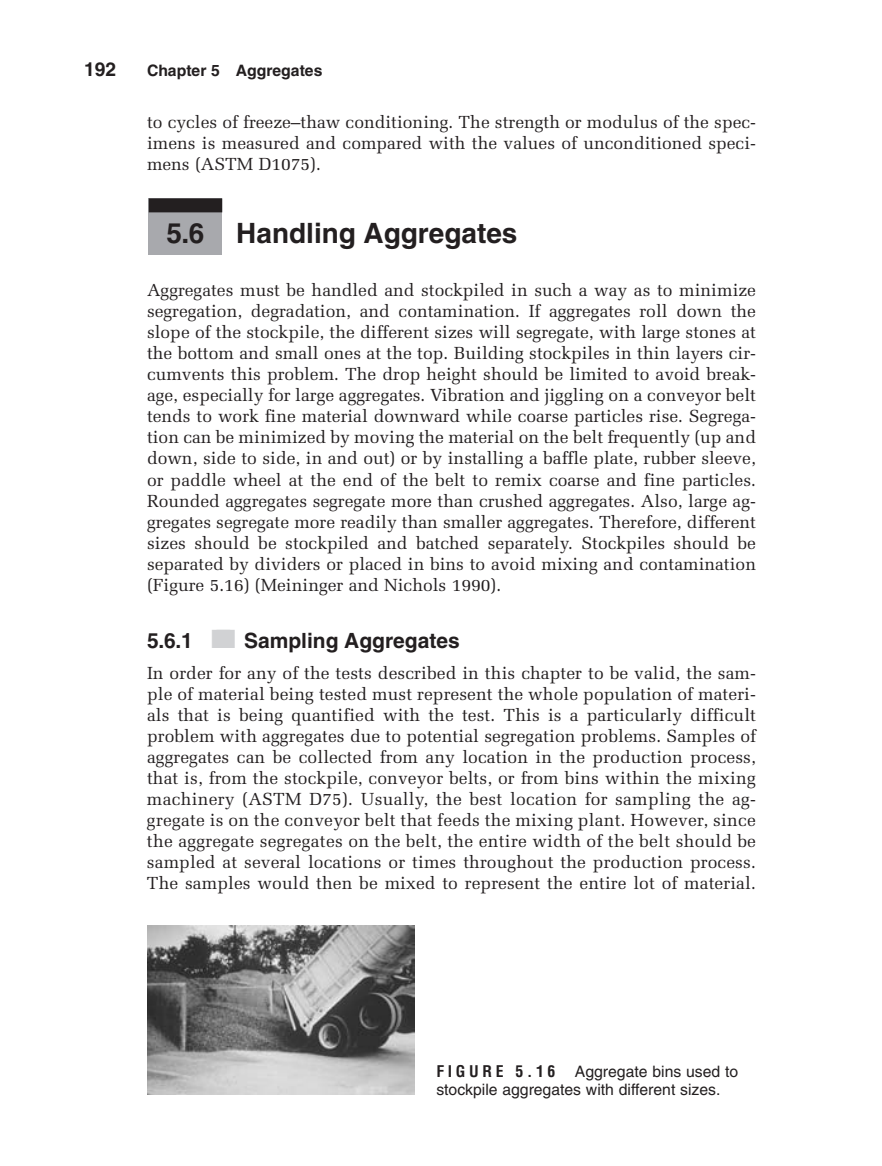
<style>
.page{position:relative;width:882px;height:1166px;background:#fff}
.page>*{position:absolute;margin:0;border:0;box-sizing:border-box;transform-origin:0 0}
.t1{font:700 28px "Helvetica";color:#231f20}
.t2{font:700 21px "Helvetica";color:#231f20}
.t3{font:700 19.25px "Helvetica";color:#231f20}
.t4{font:17.5px/21px "Melior";color:#231f20;text-align:justify}
.t5{font:15.75px/17.5px "Helvetica";color:#231f20}
.t6{font:700 15.75px "Helvetica";color:#231f20}
.s1{color:#d1d2d4}
.s2{font-weight:700;font-stretch:condensed}
</style>
<div class="page">
<svg style="left:147px;top:198px;width:268px;height:897px"></svg>
<p class="t3" style="left:84px;top:63px;width:34px">192</p>
<p class="t6" style="left:147px;top:65px;width:177px">Chapter 5 Aggregates</p>
<p class="t4" style="left:147px;top:113px;width:611px">to cycles of freeze–thaw conditioning. The strength or modulus of the spec&shy;imens is measured and compared with the values of unconditioned speci&shy;mens (ASTM D1075).</p>
<h1 class="t1" style="left:236px;top:223px;width:283px">Handling Aggregates</h1>
<p class="t4" style="left:147px;top:281px;width:611px">Aggregates must be handled and stockpiled in such a way as to minimize segregation, degradation, and contamination. If aggregates roll down the slope of the stockpile, the different sizes will segregate, with large stones at the bottom and small ones at the top. Building stockpiles in thin layers cir&shy;cumvents this problem. The drop height should be limited to avoid break&shy;age, especially for large aggregates. Vibration and jiggling on a conveyor belt tends to work fine material downward while coarse particles rise. Segrega&shy;tion can be minimized by moving the material on the belt frequently (up and down, side to side, in and out) or by installing a baffle plate, rubber sleeve, or paddle wheel at the end of the belt to remix coarse and fine particles.<br>Rounded aggregates segregate more than crushed aggregates. Also, large ag&shy;gregates segregate more readily than smaller aggregates. Therefore, different sizes should be stockpiled and batched separately. Stockpiles should be separated by dividers or placed in bins to avoid mixing and contamination (Figure 5.16) (Meininger and Nichols 1990).</p>
<p class="t2" style="left:147px;top:632px;width:314px">5.6.1 <span class="s1">■■</span> Sampling Aggregates</p>
<p class="t4" style="left:147px;top:664px;width:611px">In order for any of the tests described in this chapter to be valid, the sam&shy;ple of material being tested must represent the whole population of materi&shy;als that is being quantified with the test. This is a particularly difficult problem with aggregates due to potential segregation problems. Samples of aggregates can be collected from any location in the production process, that is, from the stockpile, conveyor belts, or from bins within the mixing machinery (ASTM D75). Usually, the best location for sampling the ag&shy;gregate is on the conveyor belt that feeds the mixing plant. However, since the aggregate segregates on the belt, the entire width of the belt should be sampled at several locations or times throughout the production process.<br>The samples would then be mixed to represent the entire lot of material.</p>
<h1 class="t1" style="left:166px;top:223px;width:40px">5.6</h1>
<p class="t5" style="left:436px;top:1064px;width:303px"><span class="s2">F I G U R E 5 . 1 6</span> Aggregate bins used to stockpile aggregates with different sizes.</p>
</div>
